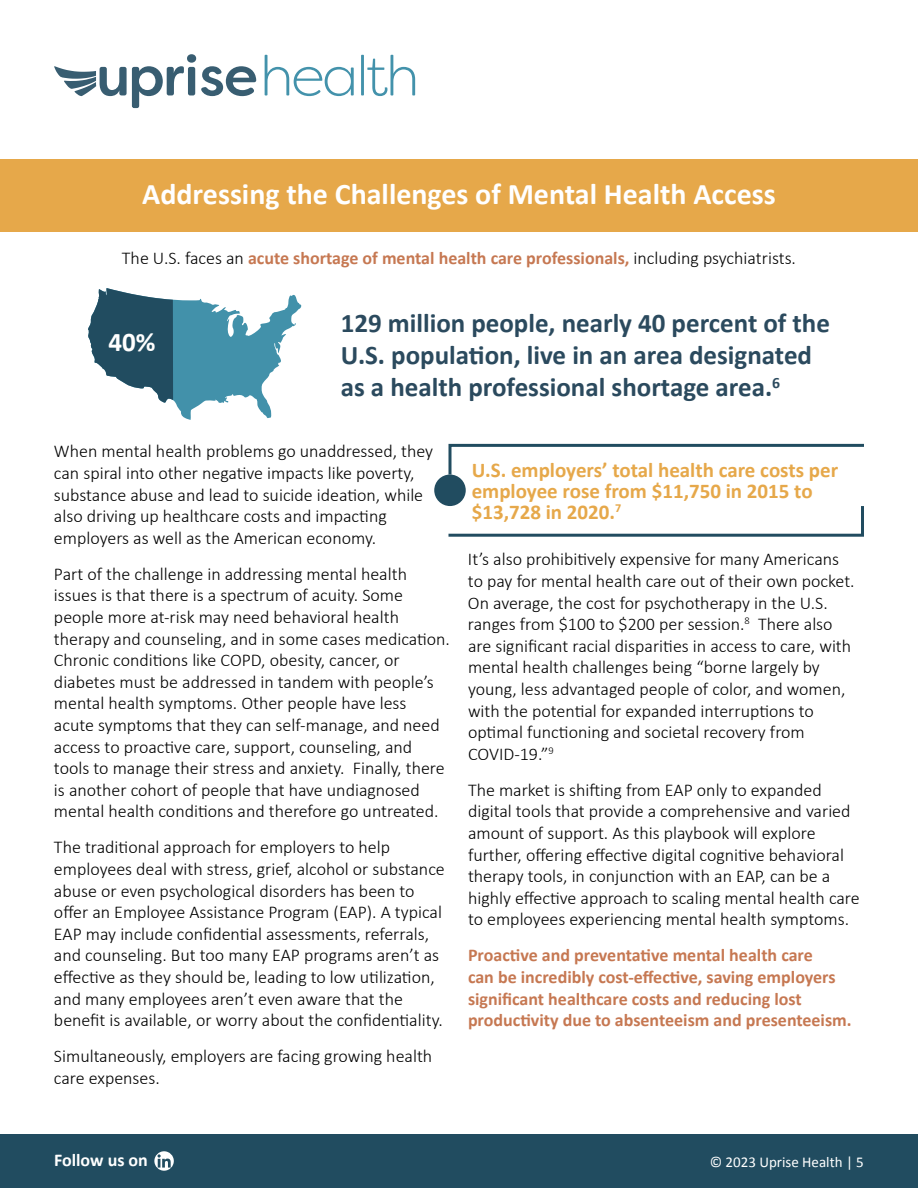
<style>
.page{position:relative;width:918px;height:1188px;background:#fff}
.page>*{position:absolute;margin:0;border:0;box-sizing:border-box;transform-origin:0 0}
.t1{font:700 30px "Calibri";color:#fff}
.t2{font:700 27px/32.4px "Calibri";color:#2b4a5e}
.t3{font:700 27px "Calibri";color:#fff}
.t4{font:700 21px/21px "Calibri";color:#e6a84a}
.t5{font:300 18px/21.6px "Calibri";color:#000}
.t6{font:700 18px/21.6px "Calibri";color:#c67852}
.t7{font:700 18px "Calibri";color:#fff}
.t8{font:15px "Calibri";color:#fff}
.s1{font-weight:300;color:#000}
</style>
<div class="page">
<div style="left:0;top:159px;width:918px;height:73px;background:#e6a84a"></div>
<svg style="left:88px;top:288px;width:214px;height:132px"></svg>
<svg style="left:447px;top:443px;width:417px;height:35px"></svg>
<svg style="left:448px;top:504px;width:416px;height:33px"></svg>
<div style="left:434px;top:475px;width:32px;height:31px;background:#214c60;border-radius:50%"></div>
<svg style="left:265px;top:55px;width:89px;height:41px"></svg>
<svg style="left:361px;top:55px;width:54px;height:41px"></svg>
<svg style="left:54px;top:54px;width:202px;height:54px"></svg>
<div style="left:0;top:1134px;width:918px;height:54px;background:#214c60"></div>
<svg style="left:154px;top:1151px;width:20px;height:20px"></svg>
<h1 class="t1" style="left:142px;top:173px;width:635px">Addressing the Challenges of Mental Health Access</h1>
<p class="t6" style="left:122px;top:247px;width:676px"><span class="s1">The U.S. faces an</span> acute shortage of mental health care professionals, <span class="s1">including psychiatrists.</span></p>
<h2 class="t3" style="left:109px;top:323px;width:49px">40%</h2>
<h2 class="t2" style="left:341px;top:306px;width:491px">129 million people, nearly 40 percent of the<br>U.S. population, live in an area designated as a health professional shortage area.<sup>6</sup></h2>
<p class="t5" style="left:54px;top:440px;width:381px">When mental health problems go unaddressed, they can spiral into other negative impacts like poverty, substance abuse and lead to suicide ideation, while also driving up healthcare costs and impacting employers as well as the American economy.</p>
<p class="t5" style="left:54px;top:563px;width:398px">Part of the challenge in addressing mental health issues is that there is a spectrum of acuity. Some people more at-risk may need behavioral health therapy and counseling, and in some cases medication.<br>Chronic conditions like COPD, obesity, cancer, or diabetes must be addressed in tandem with people’s mental health symptoms. Other people have less acute symptoms that they can self-manage, and need access to proactive care, support, counseling, and tools to manage their stress and anxiety. Finally, there is another cohort of people that have undiagnosed mental health conditions and therefore go untreated.</p>
<p class="t5" style="left:54px;top:836px;width:392px">The traditional approach for employers to help employees deal with stress, grief, alcohol or substance abuse or even psychological disorders has been to offer an Employee Assistance Program (EAP). A typical EAP may include confidential assessments, referrals, and counseling. But too many EAP programs aren’t as effective as they should be, leading to low utilization, and many employees aren’t even aware that the benefit is available, or worry about the confidentiality.</p>
<p class="t5" style="left:54px;top:1045px;width:380px">Simultaneously, employers are facing growing health care expenses.</p>
<p class="t4" style="left:472px;top:459px;width:368px">U.S. employers’ total health care costs per employee rose from $11,750 in 2015 to $13,728 in 2020.<sup>7</sup></p>
<p class="t5" style="left:468px;top:548px;width:388px">It’s also prohibitively expensive for many Americans to pay for mental health care out of their own pocket.<br>On average, the cost for psychotherapy in the U.S. ranges from $100 to $200 per session.<sup>8</sup> There also are significant racial disparities in access to care, with mental health challenges being “borne largely by young, less advantaged people of color, and women, with the potential for expanded interruptions to optimal functioning and societal recovery from COVID-19.”<sup>9</sup></p>
<p class="t5" style="left:468px;top:779px;width:393px">The market is shifting from EAP only to expanded digital tools that provide a comprehensive and varied amount of support. As this playbook will explore further, offering effective digital cognitive behavioral therapy tools, in conjunction with an EAP, can be a highly effective approach to scaling mental health care to employees experiencing mental health symptoms.</p>
<p class="t6" style="left:468px;top:944px;width:385px">Proactive and preventative mental health care<br>can be incredibly cost-effective, saving employers significant healthcare costs and reducing lost productivity due to absenteeism and presenteeism.</p>
<p class="t7" style="left:54px;top:1147px;width:95px">Follow us on</p>
<p class="t8" style="left:710px;top:1151px;width:156px">© 2023 Uprise Health | 5</p>
</div>
